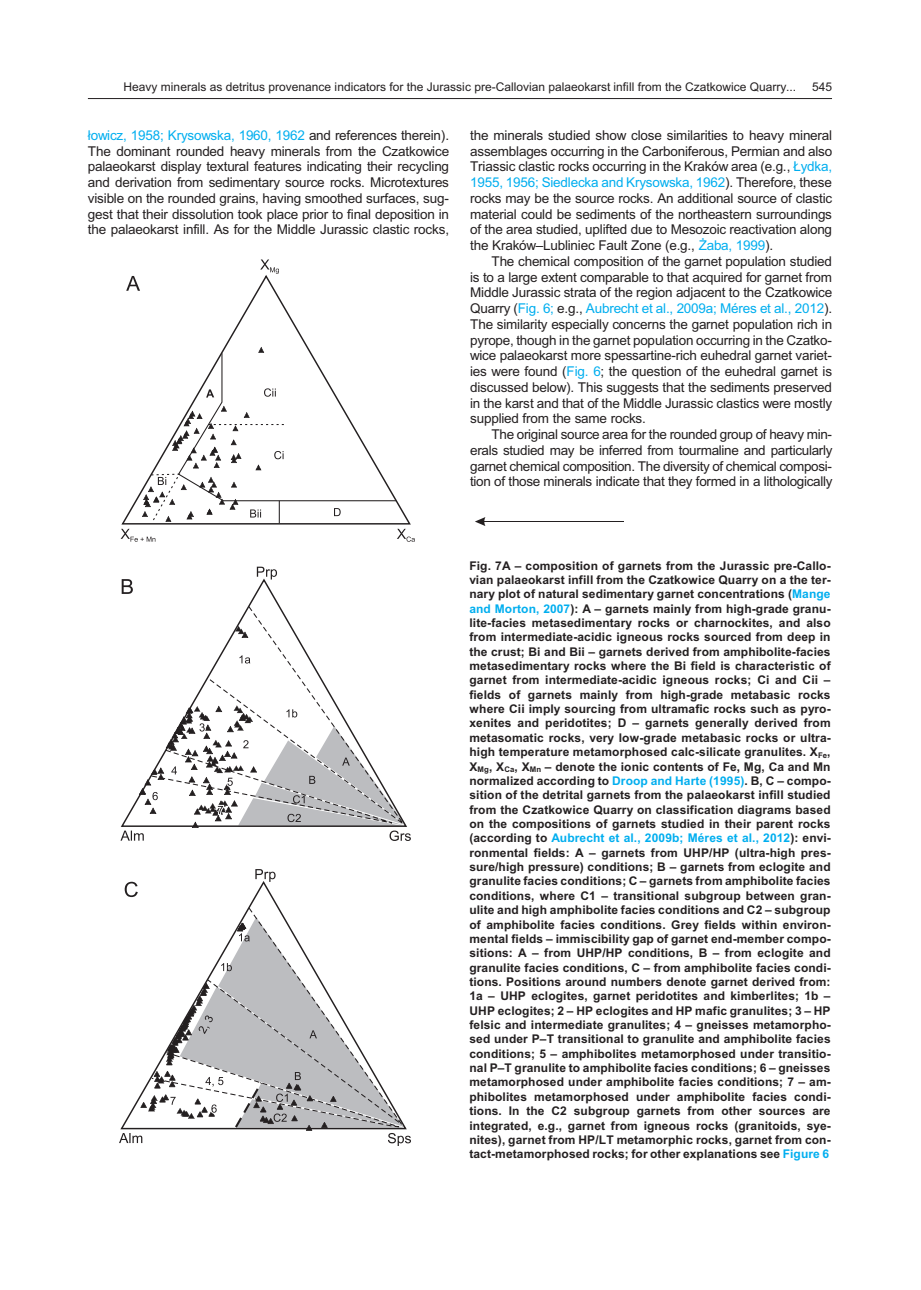
<style>
.page{position:relative;width:921px;height:1290px;background:#fff}
.page>*{position:absolute;margin:0;border:0;box-sizing:border-box;transform-origin:0 0}
.t1{font:13.5px/15.8px "Arial";letter-spacing:-.015em;color:#231f20;text-align:justify}
.t2{font:700 12px/14.4px "Arial";letter-spacing:.01em;color:#231f20;text-align:justify}
.t3{font:12px "Arial";color:#231f20}
.s1{color:#00aeef}
</style>
<div class="page">
<hr style="left:88px;top:98px;width:744px;height:1px;background:#231f20">
<svg style="left:132px;top:275px;width:176px;height:72px"></svg>
<svg style="left:260px;top:259px;width:19px;height:15px"></svg>
<svg style="left:121px;top:347px;width:294px;height:195px"></svg>
<svg style="left:126px;top:276px;width:14px;height:15px"></svg>
<svg style="left:255px;top:869px;width:21px;height:13px"></svg>
<svg style="left:119px;top:907px;width:292px;height:239px"></svg>
<svg style="left:125px;top:882px;width:13px;height:15px"></svg>
<svg style="left:257px;top:567px;width:20px;height:11px"></svg>
<svg style="left:120px;top:605px;width:291px;height:236px"></svg>
<svg style="left:122px;top:579px;width:11px;height:15px"></svg>
<svg style="left:475px;top:517px;width:10px;height:9px"></svg>
<hr style="left:480px;top:521px;width:144px;height:1px;background:#231f20">
<p class="t3" style="left:124px;top:83px;width:674px">Heavy minerals as detritus provenance indicators for the Jurassic pre-Callovian palaeokarst infill from the Czatkowice Quarry...</p>
<p class="t3" style="left:812px;top:83px;width:22px">545</p>
<p class="t1" style="left:88px;top:129px;width:363px"><span class="s1">³owicz, 1958; Krysowska, 1960, 1962</span> and ref er ences therein).<br>The dom i nant rounded heavy min er als from the Czatkowice palaeokarst dis play tex tural fea tures in di cat ing their re cy cling and der i va tion from sed i men tary source rocks. Microtextures vis i ble on the rounded grains, hav ing smoothed sur faces, sug - gest that their dis so lu tion took place prior to fi nal de po si tion in the palaeokarst infill. As for the Mid dle Ju ras sic clastic rocks,</p>
<p class="t1" style="left:470px;top:129px;width:364px">the min er als stud ied show close simi lar i ties to heavy min eral as sem blages oc cur ring in the Car bon if er ous, Perm ian and also Tri as sic clastic rocks occur ring in the Kraków area (e.g., <span class="s1">£ydka, 1955, 1956; Siedlecka and Krysowska, 1962</span>). There fore, these rocks may be the source rocks. An ad di tional source of clastic ma te rial could be sed i ments of the north east ern sur round ings of the area stud ied, up lifted due to Me so zoic re ac ti va tion along the Kraków–Lubliniec Fault Zone (e.g., <span class="s1">¯aba, 1999</span>).</p>
<p class="t1" style="left:470px;top:255px;width:364px;text-indent:21px">The chem i cal com po si tion of the gar net pop u la tion stud ied is to a large ex tent com pa ra ble to that ac quired for gar net from Mid dle Ju ras sic strata of the re gion ad ja cent to the Czatkowice Quarry (<span class="s1">Fig. 6;</span> e.g., <span class="s1">Aubrecht et al., 2009a; Méres et al., 2012</span>).<br>The sim i lar ity es pe cially con cerns the gar net pop u la tion rich in pyrope, though in the gar net pop u la tion oc cur ring in the Czatko - wice palaeokarst more spessartine-rich euhedral gar net va ri et - ies were found (<span class="s1">Fig. 6</span>; the question of the euhedral gar net is dis cussed be low). This sug gests that the sed i ments pre served in the karst and that of the Mid dle Ju ras sic clastics were mostly sup plied from the same rocks.</p>
<p class="t1" style="left:470px;top:428px;width:364px;text-indent:21px">The orig i nal source area for the rounded group of heavy min - er als stud ied may be in ferred from tourma line and par tic u larly gar net chem i cal com po si tion. The di ver sity of chem i cal com po si - tion of those min er als in di cate that they formed in a lithologically</p>
<p class="t2" style="left:469px;top:559px;width:363px">Fig. 7A – com po si tion of gar nets from the Ju ras sic pre- Callo - vian palaeokarst infill from the Czatkowice Quarry on a the ter - nary plot of nat u ral sed i men tary gar net con cen tra tions (<span class="s1">Mange and Mor ton, 2007</span>): A – gar nets mainly from high-grade granu - lite-fa cies metasedimentary rocks or charnockites, and also from in ter me di ate-acidic ig ne ous rocks sourced from deep in the crust; Bi and Bii – gar nets de rived from am phi bo lite-fa cies metasedimentary rocks where the Bi field is char ac ter is tic of gar net from in ter me di ate-acidic ig ne ous rocks; Ci and Cii – fields of garnets mainly from high-grade metabasic rocks where Cii im ply sour cing from ultra mafic rocks such as pyro - xenites and peri dot ites; D – gar nets gen er ally de rived from metasomatic rocks, very low-grade metabasic rocks or ultra - high tem per a ture meta mor phosed calc-sil i cate granu lites. X<sub>Fe</sub>, X<sub>Mg</sub>, X<sub>Ca</sub>, X<sub>Mn</sub> – de note the ionic con tents of Fe, Mg, Ca and Mn nor mal ized ac cord ing to <span class="s1">Droop and Harte (1995)</span>. B, C – com po - si tion of the de tri tal gar nets from the palaeokarst infill stud ied from the Czatkowice Quarry on clas si fi ca tion di a grams based on the com po si tions of gar nets stud ied in their par ent rocks (ac cord ing to <span class="s1">Aubrecht et al., 2009b; Méres et al., 2012</span>): en vi - ron men tal fields: A – gar nets from UHP/HP (ul tra-high pres - sure/high pres sure) con di tions; B – gar nets from eclogite and gra nulite fa cies con di tions; C – gar nets from am phi bo lite fa cies con di tions, where C1 – tran si tional sub group be tween gran - ulite and high am phi bo lite fa cies con di tions and C2 – sub group of am phi bo lite fa cies con di tions. Grey fields within en vi ron - men tal fields – immi scibility gap of gar net end-mem ber com po - si tions: A – from UHP/HP con di tions, B – from eclogite and granulite fa cies con di tions, C – from amphi bo lite fa cies con di - tions. Po si tions around num bers de note gar net de rived from:<br>1a – UHP eclo gites, gar net peri dot ites and kimberlites; 1b – UHP eclogites; 2 – HP eclogites and HP mafic granulites; 3 – HP fel sic and in ter me di ate granu lites; 4 – gneiss es meta mor pho - sed un der P–T tran si tional to granulite and am phi bo lite fa cies con di tions; 5 – am phi bo lites meta mor phosed un der tran si tio - nal P–T granulite to am phi bo lite fa cies con di tions; 6 – gneiss es meta mor phosed un der am phi bo lite fa cies con di tions; 7 – am - phi bo lites meta mor phosed un der am phi bo lite fa cies con di - tions. In the C2 sub group gar nets from other sources are in te gra ted, e.g., gar net from ig ne ous rocks (granitoids, sye - nites), garnet from HP/LT meta mor phic rocks, gar net from con - tact-meta mor phosed rocks; for other ex pla na tions see <span class="s1">Fig ure 6</span></p>
</div>
